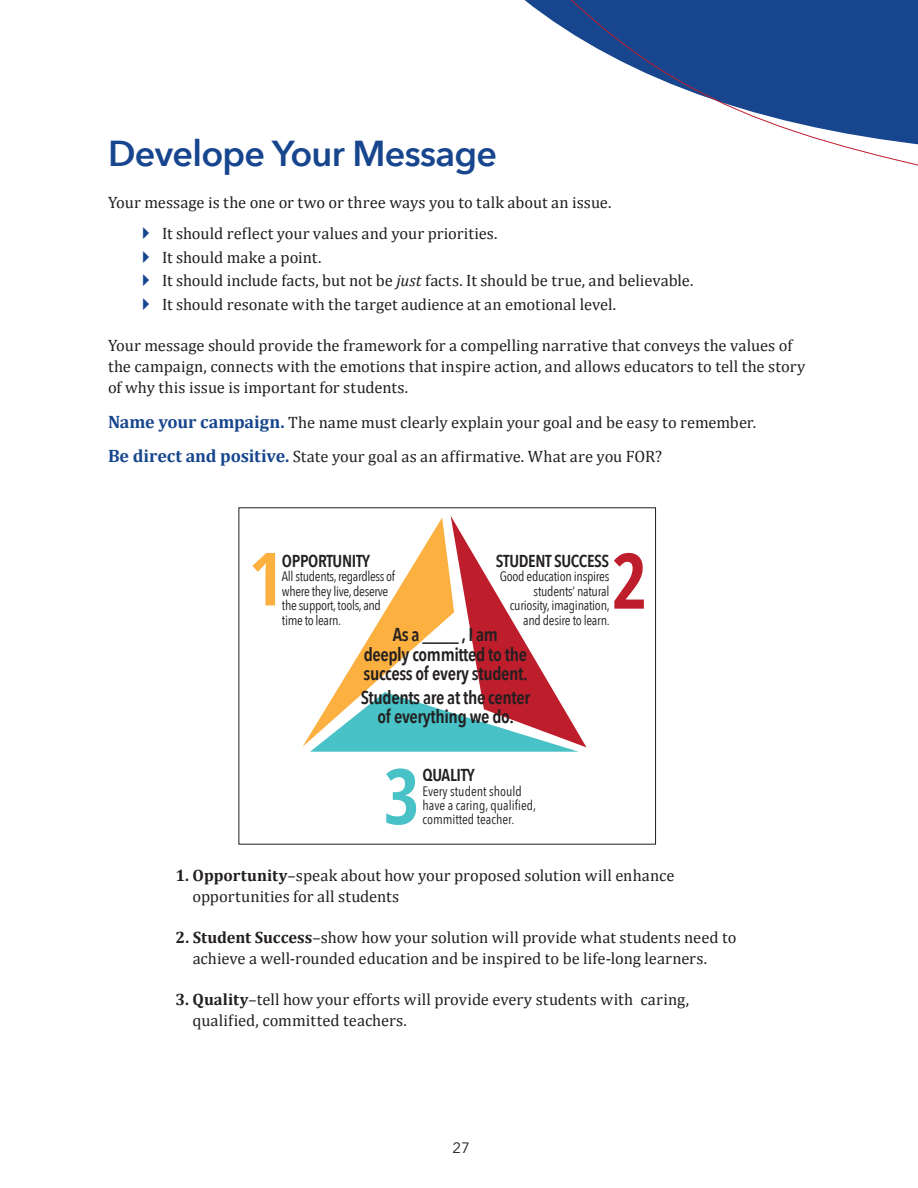
<style>
.page{position:relative;width:918px;height:1188px;background:#fff}
.page>*{position:absolute;margin:0;border:0;box-sizing:border-box;transform-origin:0 0}
.HEAD{font:600 36px "Avenir Next";letter-spacing:-.02em;color:#17468e}
.t1{font:600 18.6px/19.4px "Avenir Next Condensed";letter-spacing:-.02em;color:#231f20;text-align:center}
.t2{font:600 17.25px "Avenir Next Condensed";letter-spacing:-.02em;color:#231f20}
.Text{font:16.5px/21px "Cambria";color:#231f20}
.t3{font:15px "Avenir Next";color:#231f20}
.t4{font:13.65px/14.5px "Avenir Next Condensed";letter-spacing:-.02em;color:#231f20}
.t5{font:13.65px/14.5px "Avenir Next Condensed";color:#231f20}
.s1{font-style:italic}
.s2{font-weight:700;font-size:18px;color:#17468e}
.s3{font-weight:700}
</style>
<div class="page">
<svg style="left:524px;top:0;width:394px;height:166px"></svg>
<svg style="left:252px;top:553px;width:23px;height:53px"></svg>
<svg style="left:614px;top:553px;width:30px;height:56px"></svg>
<svg style="left:386px;top:768px;width:30px;height:57px"></svg>
<svg style="left:302px;top:516px;width:285px;height:236px"></svg>
<p class="HEAD" style="left:108px;top:122px;width:391px">Develope Your Message</p>
<p class="Text" style="left:108px;top:192px;width:505px">Your message is the one or two or three ways you to talk about an issue.</p>
<p class="Text" style="left:162px;top:223px;width:337px">It should reflect your values and your priorities.</p>
<p class="Text" style="left:162px;top:246px;width:161px">It should make a point.</p>
<p class="Text" style="left:162px;top:270px;width:533px">It should include facts, but not be <span class="s1">just</span> facts. It should be true, and believable.</p>
<p class="Text" style="left:162px;top:294px;width:456px">It should resonate with the target audience at an emotional level.</p>
<p class="Text" style="left:108px;top:335px;width:699px">Your message should provide the framework for a compelling narrative that conveys the values of the campaign, connects with the emotions that inspire action, and allows educators to tell the story of why this issue is important for students.</p>
<p class="Text" style="left:108px;top:412px;width:650px"><span class="s2">Name your campaign.</span> The name must clearly explain your goal and be easy to remember.</p>
<p class="Text" style="left:108px;top:446px;width:556px"><span class="s2">Be direct and positive.</span> State your goal as an affirmative. What are you FOR?</p>
<p class="t2" style="left:282px;top:546px;width:90px">OPPORTUNITY</p>
<p class="t4" style="left:282px;top:569px;width:115px">All students, regardless of where they live, deserve the support, tools, and time to learn.</p>
<p class="t2" style="left:496px;top:546px;width:115px">STUDENT SUCCESS</p>
<p class="t4" style="left:500px;top:569px;width:112px;text-align:right">Good education inspires students’ natural curiosity, imagination, and desire to learn.</p>
<p class="t1" style="left:364px;top:625px;width:166px">As a ____ , I am<br>deeply committed to the success of every student.</p>
<p class="t1" style="left:361px;top:687px;width:171px">Students are at the center of everything we do.</p>
<p class="t2" style="left:422px;top:760px;width:54px">QUALITY</p>
<p class="t5" style="left:422px;top:783px;width:115px">Every student should have a caring, qualified, committed teacher.</p>
<p class="Text" style="left:192px;top:865px;width:484px;text-indent:-17px"><span class="s3">1. Opportunity</span>–speak about how your proposed solution will enhance opportunities for all students</p>
<p class="Text" style="left:193px;top:927px;width:545px;text-indent:-17px"><span class="s3">2. Student Success</span>–show how your solution will provide what students need to achieve a well-rounded education and be inspired to be life-long learners.</p>
<p class="Text" style="left:193px;top:989px;width:498px;text-indent:-17px"><span class="s3">3. Quality</span>–tell how your efforts will provide every students with caring, qualified, committed teachers.</p>
<p class="t3" style="left:452px;top:1135px;width:19px">27</p>
</div>
